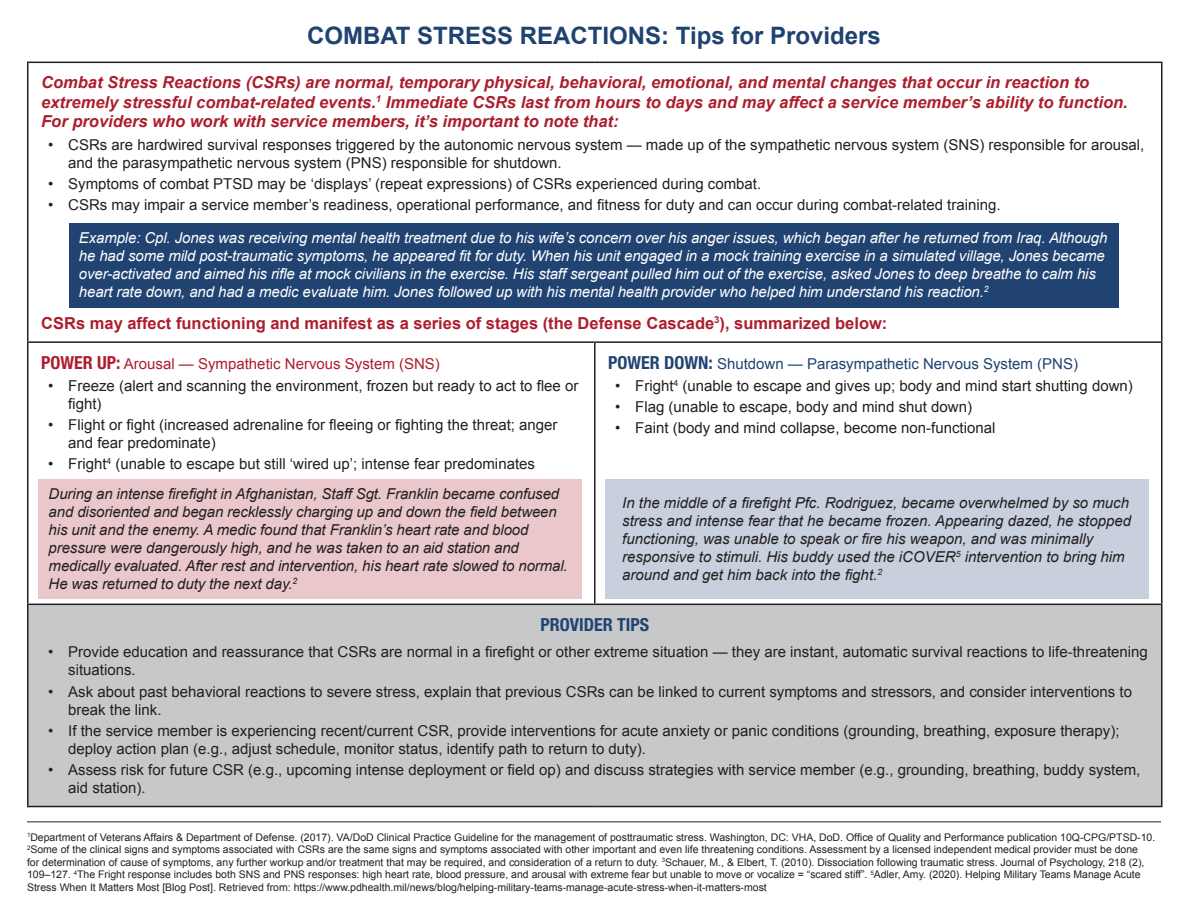
<style>
.page{position:relative;width:1188px;height:918px;background:#fff}
.page>*{position:absolute;margin:0;border:0;box-sizing:border-box;transform-origin:0 0}
.t1{font:700 24px "Arial";color:#204271}
.t2{font:700 condensed 18px "Helvetica Neue LT Std";color:#204372}
.t3{font:italic 700 16.5px/19.8px "Arial";color:#ac1e2d}
.t4{font:700 16.5px "Arial";color:#ac1e2d}
.t5{font:15px/18px "Arial";color:#231f20}
.t6{font:italic 15px/18px "Arial";letter-spacing:-.01em;color:#231f20}
.t7{font:italic 15px/18px "Arial";letter-spacing:-.01em;color:#fff}
.t8{font:15px "Arial";color:#204372}
.t9{font:15px "Arial";color:#ac1e2d}
.t10{font:10.5px/12.6px "Arial";color:#231f20}
.s1{font-family:"Helvetica Neue LT Std";font-weight:700;font-stretch:condensed;font-size:18px}
</style>
<div class="page">
<div style="left:28px;top:604px;width:1134px;height:203px;background:#c7c8ca"></div>
<hr style="left:27px;top:62px;width:568px;height:1px;background:#231f20">
<hr style="left:27px;top:63px;width:1px;height:278px;background:#231f20">
<hr style="left:595px;top:62px;width:567px;height:1px;background:#231f20">
<hr style="left:1161px;top:63px;width:1px;height:278px;background:#231f20">
<hr style="left:27px;top:341px;width:568px;height:2px;background:#231f20">
<hr style="left:27px;top:343px;width:1px;height:261px;background:#231f20">
<hr style="left:595px;top:341px;width:567px;height:2px;background:#231f20">
<hr style="left:594px;top:343px;width:2px;height:261px;background:#231f20">
<hr style="left:1161px;top:343px;width:1px;height:261px;background:#231f20">
<hr style="left:27px;top:604px;width:568px;height:1px;background:#231f20">
<hr style="left:27px;top:605px;width:1px;height:201px;background:#231f20">
<hr style="left:595px;top:604px;width:567px;height:1px;background:#231f20">
<hr style="left:1161px;top:605px;width:1px;height:201px;background:#231f20">
<hr style="left:27px;top:806px;width:568px;height:1px;background:#231f20">
<hr style="left:595px;top:806px;width:567px;height:1px;background:#231f20">
<div style="left:69px;top:224px;width:1050px;height:84px;background:#204372"></div>
<div style="left:39px;top:479px;width:543px;height:119px;background:#eac7cb"></div>
<div style="left:606px;top:479px;width:543px;height:119px;background:#c7d0dc"></div>
<hr style="left:27px;top:821px;width:1134px;height:1px;background:#231f20">
<h1 class="t1" style="left:307px;top:20px;width:575px">COMBAT STRESS REACTIONS: Tips for Providers</h1>
<p class="t3" style="left:41px;top:73px;width:1088px">Combat Stress Reactions (CSRs) are normal, temporary physical, behavioral, emotional, and mental changes that occur in reaction to extremely stressful combat-related events.<sup>1</sup> Immediate CSRs last from hours to days and may affect a service member’s ability to function.<br>For providers who work with service members, it’s important to note that:</p>
<p class="t5" style="left:68px;top:136px;width:1078px;text-indent:-20px">• CSRs are hardwired survival responses triggered by the autonomic nervous system — made up of the sympathetic nervous system (SNS) responsible for arousal, and the parasympathetic nervous system (PNS) responsible for shutdown.</p>
<p class="t5" style="left:48px;top:175px;width:715px">• Symptoms of combat PTSD may be ‘displays’ (repeat expressions) of CSRs experienced during combat.</p>
<p class="t5" style="left:48px;top:196px;width:954px">• CSRs may impair a service member’s readiness, operational performance, and fitness for duty and can occur during combat-related training.</p>
<p class="t7" style="left:79px;top:229px;width:1030px">Example: Cpl. Jones was receiving mental health treatment due to his wife’s concern over his anger issues, which began after he returned from Iraq. Although he had some mild post-traumatic symptoms, he appeared fit for duty. When his unit engaged in a mock training exercise in a simulated village, Jones became over-activated and aimed his rifle at mock civilians in the exercise. His staff sergeant pulled him out of the exercise, asked Jones to deep breathe to calm his heart rate down, and had a medic evaluate him. Jones followed up with his mental health provider who helped him understand his reaction.<sup>2</sup></p>
<p class="t4" style="left:41px;top:312px;width:848px">CSRs may affect functioning and manifest as a series of stages (the Defense Cascade<sup>3</sup>), summarized below:</p>
<p class="t9" style="left:41px;top:353px;width:400px"><span class="s1">POWER UP:</span> Arousal — Sympathetic Nervous System (SNS)</p>
<p class="t5" style="left:68px;top:377px;width:512px;text-indent:-20px">• Freeze (alert and scanning the environment, frozen but ready to act to flee or fight)</p>
<p class="t5" style="left:68px;top:416px;width:491px;text-indent:-20px">• Flight or fight (increased adrenaline for fleeing or fighting the threat; anger and fear predominate)</p>
<p class="t5" style="left:48px;top:455px;width:489px">• Fright<sup>4</sup> (unable to escape but still ‘wired up’; intense fear predominates</p>
<p class="t8" style="left:608px;top:353px;width:471px"><span class="s1">POWER DOWN:</span> Shutdown — Parasympathetic Nervous System (PNS)</p>
<p class="t5" style="left:615px;top:377px;width:519px">• Fright<sup>4</sup> (unable to escape and gives up; body and mind start shutting down)</p>
<p class="t5" style="left:615px;top:398px;width:359px">• Flag (unable to escape, body and mind shut down)</p>
<p class="t5" style="left:615px;top:419px;width:382px">• Faint (body and mind collapse, become non-functional</p>
<p class="t6" style="left:49px;top:485px;width:521px">During an intense firefight in Afghanistan, Staff Sgt. Franklin became confused and disoriented and began recklessly charging up and down the field between his unit and the enemy. A medic found that Franklin’s heart rate and blood pressure were dangerously high, and he was taken to an aid station and medically evaluated. After rest and intervention, his heart rate slowed to normal.<br>He was returned to duty the next day.<sup>2</sup></p>
<p class="t6" style="left:622px;top:494px;width:510px">In the middle of a firefight Pfc. Rodriguez, became overwhelmed by so much stress and intense fear that he became frozen. Appearing dazed, he stopped functioning, was unable to speak or fire his weapon, and was minimally responsive to stimuli. His buddy used the iCOVER<sup>5</sup> intervention to bring him around and get him back into the fight.<sup>2</sup></p>
<p class="t2" style="left:540px;top:613px;width:110px">PROVIDER TIPS</p>
<p class="t5" style="left:68px;top:643px;width:1081px;text-indent:-20px">• Provide education and reassurance that CSRs are normal in a firefight or other extreme situation — they are instant, automatic survival reactions to life-threatening situations.</p>
<p class="t5" style="left:68px;top:682px;width:1065px;text-indent:-20px">• Ask about past behavioral reactions to severe stress, explain that previous CSRs can be linked to current symptoms and stressors, and consider interventions to break the link.</p>
<p class="t5" style="left:68px;top:722px;width:1053px;text-indent:-20px">• If the service member is experiencing recent/current CSR, provide interventions for acute anxiety or panic conditions (grounding, breathing, exposure therapy); deploy action plan (e.g., adjust schedule, monitor status, identify path to return to duty).</p>
<p class="t5" style="left:68px;top:761px;width:1074px;text-indent:-20px">• Assess risk for future CSR (e.g., upcoming intense deployment or field op) and discuss strategies with service member (e.g., grounding, breathing, buddy system, aid station).</p>
<p class="t10" style="left:27px;top:831px;width:1130px"><sup>1</sup>Department of Veterans Affairs &amp; Department of Defense. (2017). VA/DoD Clinical Practice Guideline for the management of posttraumatic stress. Washington, DC: VHA, DoD. Office of Quality and Performance publication 10Q-CPG/PTSD-10.<br><sup>2</sup>Some of the clinical signs and symptoms associated with CSRs are the same signs and symptoms associated with other important and even life threatening conditions. Assessment by a licensed independent medical provider must be done<br>for determination of cause of symptoms, any further workup and/or treatment that may be required, and consideration of a return to duty. <sup>3</sup>Schauer, M., &amp; Elbert, T. (2010). Dissociation following traumatic stress. Journal of Psychology, 218 (2), 109–127. <sup>4</sup>The Fright response includes both SNS and PNS responses: high heart rate, blood pressure, and arousal with extreme fear but unable to move or vocalize = “scared stiff”. <sup>5</sup>Adler, Amy. (2020). Helping Military Teams Manage Acute Stress When It Matters Most [Blog Post]. Retrieved from: https://www.pdhealth.mil/news/blog/helping-military-teams-manage-acute-stress-when-it-matters-most</p>
</div>
